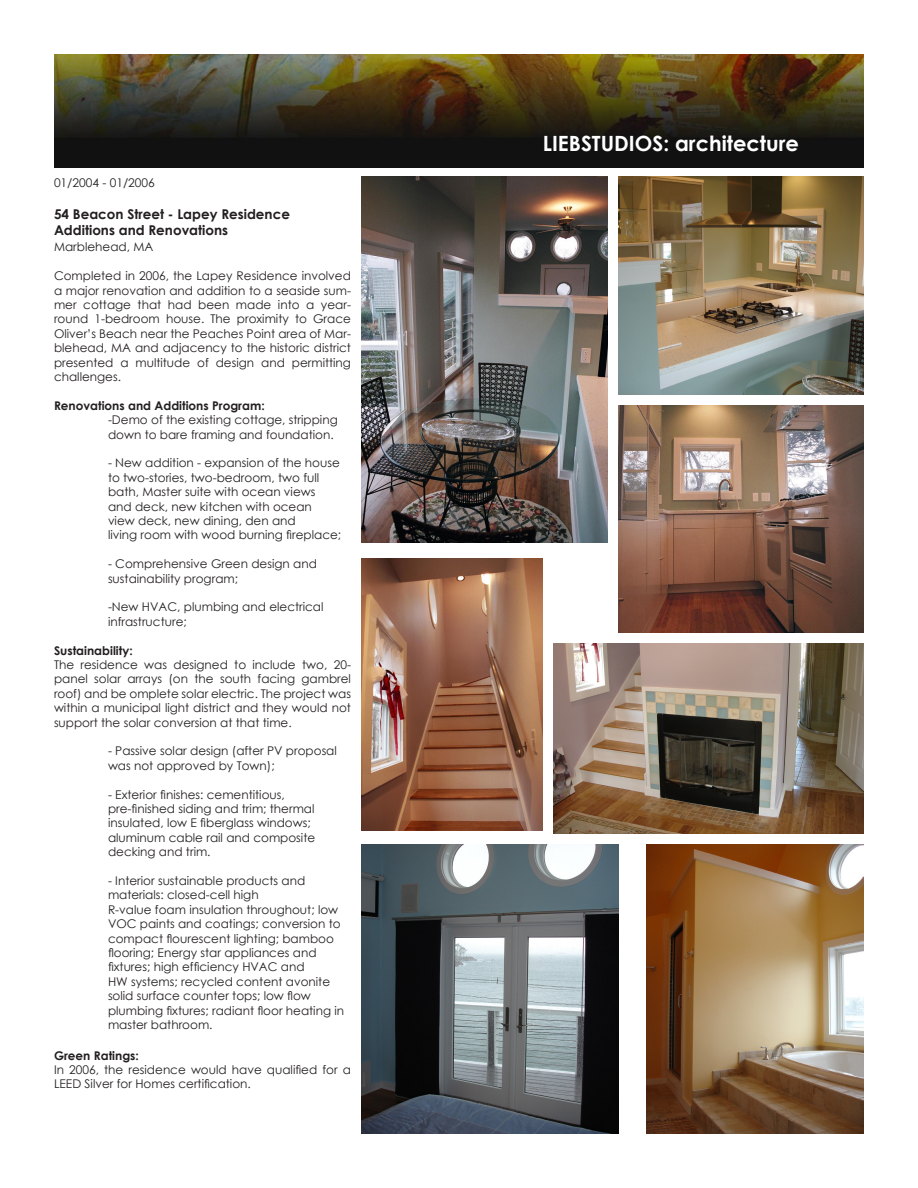
<style>
.page{position:relative;width:918px;height:1188px;background:#fff}
.page>*{position:absolute;margin:0;border:0;box-sizing:border-box;transform-origin:0 0}
.t1{font:700 21px "Century Gothic";color:#fff}
.t2{font:700 13.5px "Century Gothic";color:#231f20}
.t3{font:12px/14.4px "Century Gothic";color:#231f20}
.t4{font:700 12px "Century Gothic";color:#231f20}
</style>
<div class="page">
<img style="left:54px;top:54px;width:810px;height:113px">
<img style="left:362px;top:176px;width:246px;height:366px">
<img style="left:362px;top:844px;width:256px;height:290px">
<img style="left:647px;top:844px;width:217px;height:290px">
<img style="left:554px;top:644px;width:310px;height:189px">
<img style="left:618px;top:176px;width:246px;height:218px">
<img style="left:362px;top:558px;width:180px;height:272px">
<img style="left:618px;top:405px;width:246px;height:227px">
<p class="t3" style="left:54px;top:175px;width:102px">01/2004 - 01/2006</p>
<p class="t2" style="left:54px;top:204px;width:237px">54 Beacon Street - Lapey Residence</p>
<p class="t2" style="left:54px;top:220px;width:176px">Additions and Renovations</p>
<p class="t3" style="left:54px;top:240px;width:101px">Marblehead, MA</p>
<p class="t3" style="left:54px;top:268px;width:299px;text-align:justify">Completed in 2006, the Lapey Residence involved a major renovation and addition to a seaside sum&shy;mer cottage that had been made into a year&shy;round 1-bedroom house. The proximity to Grace Oliver’s Beach near the Peaches Point area of Mar&shy;blehead, MA and adjacency to the historic district presented a multitude of design and permitting challenges.</p>
<p class="t4" style="left:54px;top:396px;width:212px">Renovations and Additions Program:</p>
<p class="t3" style="left:108px;top:412px;width:231px">-Demo of the existing cottage, stripping down to bare framing and foundation.</p>
<p class="t3" style="left:108px;top:456px;width:233px">- New addition - expansion of the house to two-stories, two-bedroom, two full</p>
<p class="t3" style="left:108px;top:484px;width:209px">bath, Master suite with ocean views and deck, new kitchen with ocean</p>
<p class="t3" style="left:108px;top:513px;width:189px">view deck, new dining, den and</p>
<p class="t3" style="left:108px;top:528px;width:235px">living room with wood burning fireplace;</p>
<p class="t3" style="left:108px;top:556px;width:210px">- Comprehensive Green design and sustainability program;</p>
<p class="t3" style="left:108px;top:600px;width:217px">-New HVAC, plumbing and electrical</p>
<p class="t3" style="left:108px;top:614px;width:80px">infrastructure;</p>
<p class="t4" style="left:54px;top:641px;width:80px">Sustainability:</p>
<p class="t3" style="left:54px;top:657px;width:299px;text-align:justify">The residence was designed to include two, 20- panel solar arrays (on the south facing gambrel roof) and be omplete solar electric. The project was within a municipal light district and they would not support the solar conversion at that time.</p>
<p class="t3" style="left:108px;top:744px;width:230px">- Passive solar design (after PV proposal was not approved by Town);</p>
<p class="t3" style="left:108px;top:787px;width:178px">- Exterior finishes: cementitious,</p>
<p class="t3" style="left:108px;top:801px;width:208px">pre-finished siding and trim; thermal</p>
<p class="t3" style="left:108px;top:816px;width:204px">insulated, low E fiberglass windows;</p>
<p class="t3" style="left:108px;top:830px;width:209px">aluminum cable rail and composite</p>
<p class="t3" style="left:108px;top:844px;width:104px">decking and trim.</p>
<p class="t3" style="left:108px;top:873px;width:199px">- Interior sustainable products and</p>
<p class="t3" style="left:108px;top:888px;width:152px">materials: closed-cell high</p>
<p class="t3" style="left:108px;top:902px;width:234px">R-value foam insulation throughout; low VOC paints and coatings; conversion to compact flourescent lighting; bamboo flooring; Energy star appliances and</p>
<p class="t3" style="left:108px;top:960px;width:198px">fixtures; high efficiency HVAC and</p>
<p class="t3" style="left:108px;top:974px;width:224px">HW systems; recycled content avonite</p>
<p class="t3" style="left:108px;top:988px;width:238px">solid surface counter tops; low flow plumbing fixtures; radiant floor heating in master bathroom.</p>
<p class="t4" style="left:54px;top:1046px;width:86px">Green Ratings:</p>
<p class="t3" style="left:54px;top:1062px;width:299px">In 2006, the residence would have qualified for a<br>LEED Silver for Homes certification.</p>
<p class="t1" style="left:543px;top:127px;width:258px">LIEBSTUDIOS: architecture</p>
</div>
